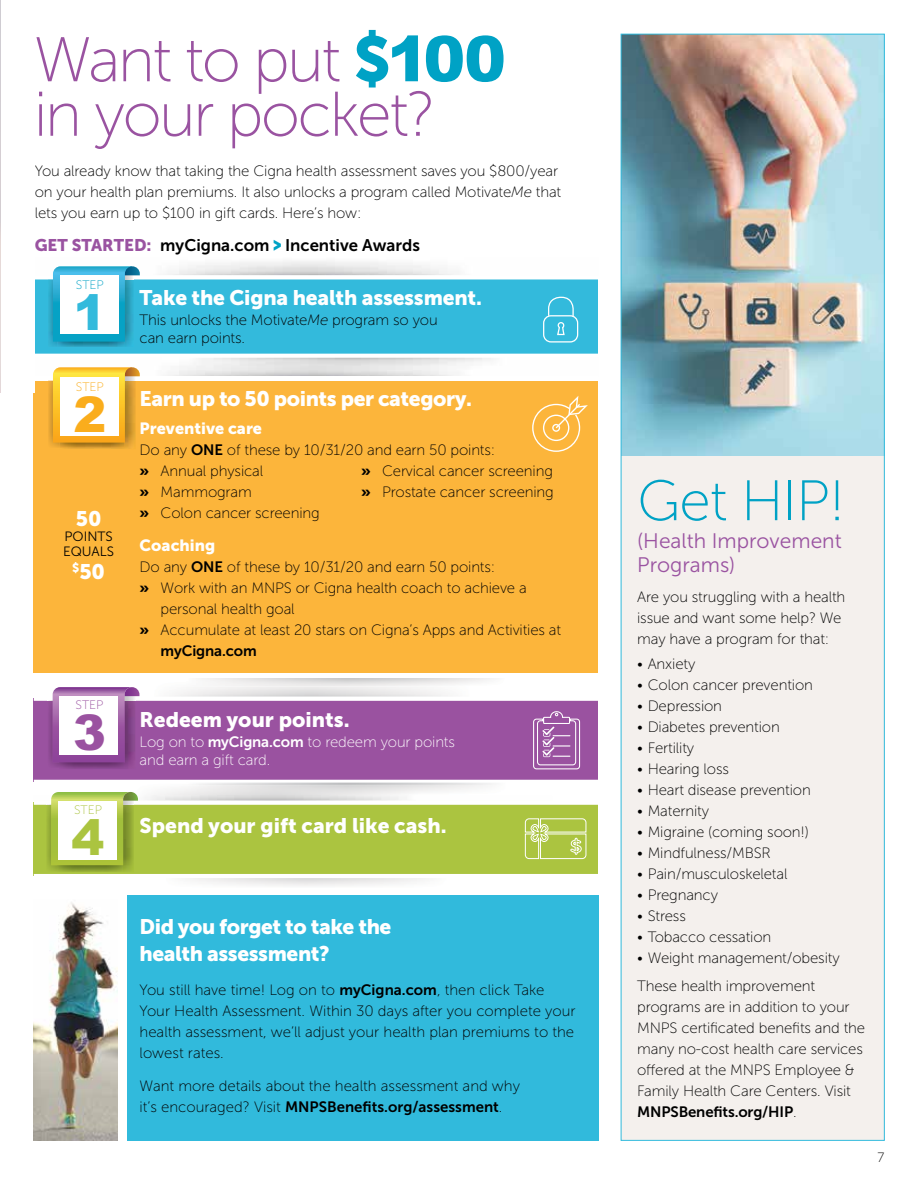
<style>
.page{position:relative;width:918px;height:1188px;background:#fff}
.page>*{position:absolute;margin:0;border:0;box-sizing:border-box;transform-origin:0 0}
.t1{font:63px/54.4px "Museo Sans 100";letter-spacing:-.04em;color:#9a53a1}
.t2{font:57px "Museo Sans 100";letter-spacing:-.02em;color:#00a2c5}
.t3{font:900 49.35px "Arial";color:#abc440}
.t4{font:900 49.35px "Arial";color:#9a52a0}
.t5{font:900 49.35px "Arial";color:#33badc}
.t6{font:900 49.35px "Arial";color:#faad1c}
.t7{font:21px/27px "Museo Sans 900";letter-spacing:-.01em;color:#fff}
.t8{font:21px/24px "Museo Sans 300";color:#9a53a1}
.t9{font:16.8px "Museo Sans 700";color:#000}
.t10{font:16.2px "Museo Sans 900";color:#fff}
.t11{font:15px/21px "Museo Sans 100";letter-spacing:-.01em;color:#000}
.t12{font:15px "Museo Sans 700";letter-spacing:-.01em;color:#000}
.t13{font:15px/18px "Museo Sans 100";letter-spacing:-.01em;color:#fff}
.t14{font:13.5px/15px "Museo Sans 300";color:#000}
.t15{font:13.5px "Museo Sans 100";color:#000}
.t16{font:12.3px "Museo Sans 100";color:#abc440}
.t17{font:12.3px "Museo Sans 100";color:#9a52a0}
.t18{font:12.3px "Museo Sans 100";color:#04a2c5}
.t19{font:12.3px "Museo Sans 100";color:#faad1c}
.s1{font-family:"Museo Sans 900";color:#00a2c5}
.s2{font-family:"Arial";font-weight:900;color:#00a2c5}
.s3{font-style:italic}
.s4{font-family:"Museo Sans 900";color:#9a53a1}
.s5{font-family:"Britannic";font-weight:700;color:#00a2c5}
.s6{font-family:"Museo Sans 700"}
.s7{font-family:"Museo Sans 900"}
.s8{font-family:"Museo Sans 100"}
</style>
<div class="page">
<div style="left:34px;top:277px;width:564px;height:79px;background:#33badc"></div>
<hr style="left:34px;top:275px;width:564px;height:4px;background:#fff">
<hr style="left:34px;top:354px;width:564px;height:4px;background:#fff">
<div style="left:34px;top:379px;width:564px;height:289px;background:#fcb53b"></div>
<div style="left:34px;top:376px;width:564px;height:5px;background:#fff"></div>
<svg style="left:53px;top:266px;width:87px;height:76px"></svg>
<img style="left:48px;top:381px;width:76px;height:67px">
<svg style="left:53px;top:367px;width:87px;height:76px;background:#f7dc9e"></svg>
<img style="left:34px;top:902px;width:84px;height:239px">
<div style="left:34px;top:803px;width:564px;height:73px;background:#abc440"></div>
<svg style="left:34px;top:803px;width:564px;height:2px"></svg>
<hr style="left:34px;top:874px;width:564px;height:4px;background:#fff">
<div style="left:34px;top:699px;width:564px;height:83px;background:#9a52a0"></div>
<svg style="left:34px;top:699px;width:564px;height:2px"></svg>
<svg style="left:34px;top:780px;width:564px;height:4px"></svg>
<svg style="left:48px;top:688px;width:91px;height:74px"></svg>
<img style="left:34px;top:687px;width:564px;height:1px">
<svg style="left:46px;top:792px;width:92px;height:73px"></svg>
<div style="left:34px;top:668px;width:564px;height:7px;background:#fcb53b"></div>
<hr style="left:34px;top:673px;width:564px;height:4px;background:#fff">
<svg style="left:533px;top:711px;width:47px;height:58px"></svg>
<svg style="left:532px;top:396px;width:56px;height:56px"></svg>
<svg style="left:525px;top:818px;width:61px;height:41px"></svg>
<div style="left:543px;top:315px;width:35px;height:28px;border:1px solid #fff;border-radius:7px"></div>
<svg style="left:547px;top:296px;width:27px;height:40px"></svg>
<div style="left:127px;top:895px;width:472px;height:246px;background:#31badc"></div>
<div style="left:621px;top:34px;width:263px;height:1106px;background:#f4f0ed"></div>
<img style="left:623px;top:36px;width:260px;height:420px">
<img style="left:0;top:0;width:1px;height:393px">
<h1 class="t1" style="left:34px;top:33px;width:474px">Want to put <span class="s1">$</span><span class="s2">100 </span>in your pocket?</h1>
<p class="t11" style="left:35px;top:161px;width:528px">You already know that taking the Cigna health assessment saves you $800/year on your health plan premiums. It also unlocks a program called Motivate<span class="s3">Me</span> that lets you earn up to $100 in gift cards. Here’s how:</p>
<p class="t9" style="left:35px;top:236px;width:387px"><span class="s4">GET STARTED:</span> myCigna.com <span class="s5">&gt;</span> Incentive Awards</p>
<h3 class="t5" style="left:73px;top:257px;width:34px">1</h3>
<p class="t18" style="left:76px;top:279px;width:30px">STEP</p>
<h3 class="t5" style="left:73px;top:277px;width:34px">1</h3>
<h3 class="t6" style="left:73px;top:359px;width:34px">2</h3>
<p class="t19" style="left:76px;top:380px;width:30px">STEP</p>
<h3 class="t6" style="left:73px;top:379px;width:34px">2</h3>
<h3 class="t7" style="left:76px;top:505px;width:27px">50</h3>
<p class="t14" style="left:63px;top:529px;width:53px">POINTS<br>EQUALS</p>
<h3 class="t7" style="left:72px;top:558px;width:34px"><sup>$</sup>50</h3>
<p class="t17" style="left:76px;top:698px;width:30px">STEP</p>
<h3 class="t4" style="left:73px;top:696px;width:34px">3</h3>
<p class="t17" style="left:76px;top:718px;width:30px">STEP</p>
<h3 class="t4" style="left:73px;top:716px;width:34px">3</h3>
<p class="t16" style="left:74px;top:803px;width:30px">STEP</p>
<h3 class="t3" style="left:72px;top:801px;width:34px">4</h3>
<p class="t16" style="left:74px;top:822px;width:30px">STEP</p>
<h3 class="t3" style="left:72px;top:821px;width:34px">4</h3>
<h3 class="t7" style="left:140px;top:284px;width:344px">Take the Cigna health assessment.</h3>
<p class="t11" style="left:140px;top:311px;width:300px;line-height:18px">This unlocks the Motivate<span class="s3">Me</span> program so you can earn points.</p>
<h3 class="t7" style="left:140px;top:385px;width:334px">Earn up to 50 points per category.</h3>
<p class="t10" style="left:140px;top:419px;width:124px">Preventive care</p>
<p class="t11" style="left:140px;top:439px;width:357px">Do any <span class="s6">ONE</span> of these by 10/31/20 and earn 50 points: <span class="s7">»</span> Annual physical<br><span class="s7">»</span> Mammogram<br><span class="s7">»</span> Colon cancer screening</p>
<p class="t11" style="left:361px;top:460px;width:194px"><span class="s7">»</span> Cervical cancer screening <span class="s7">»</span> Prostate cancer screening</p>
<p class="t10" style="left:140px;top:537px;width:77px">Coaching</p>
<p class="t11" style="left:140px;top:557px;width:357px">Do any <span class="s6">ONE</span> of these by 10/31/20 and earn 50 points:</p>
<p class="t11" style="left:140px;top:578px;width:389px"><span class="s7">»</span> Work with an MNPS or Cigna health coach to achieve a</p>
<p class="t11" style="left:161px;top:599px;width:136px">personal health goal</p>
<p class="t11" style="left:140px;top:620px;width:423px"><span class="s7">»</span> Accumulate at least 20 stars on Cigna’s Apps and Activities at</p>
<p class="t12" style="left:161px;top:643px;width:98px">myCigna.com</p>
<h3 class="t7" style="left:140px;top:706px;width:212px">Redeem your points.</h3>
<p class="t13" style="left:140px;top:733px;width:317px">Log on to <span class="s6">myCigna.com</span> to redeem your points and earn a gift card.</p>
<h3 class="t7" style="left:140px;top:812px;width:309px">Spend your gift card like cash.</h3>
<h3 class="t7" style="left:140px;top:913px;width:253px">Did you forget to take the health assessment?</h3>
<p class="t11" style="left:140px;top:980px;width:438px">You still have time! Log on to <span class="s6">myCigna.com</span>, then click Take Your Health Assessment. Within 30 days after you complete your health assessment, we’ll adjust your health plan premiums to the lowest rates.</p>
<p class="t11" style="left:140px;top:1075px;width:382px">Want more details about the health assessment and why</p>
<p class="t12" style="left:140px;top:1098px;width:364px"><span class="s8">it’s encouraged? Visit</span> MNPSBenefits.org/assessment<span class="s8">.</span></p>
<h2 class="t2" style="left:637px;top:470px;width:210px">Get HIP!</h2>
<h3 class="t8" style="left:637px;top:529px;width:206px">(Health Improvement<br>Programs)</h3>
<p class="t11" style="left:637px;top:586px;width:210px">Are you struggling with a health issue and want some help? We may have a program for that:</p>
<p class="t11" style="left:637px;top:654px;width:60px">• Anxiety</p>
<p class="t11" style="left:637px;top:675px;width:177px">• Colon cancer prevention</p>
<p class="t11" style="left:637px;top:696px;width:86px">• Depression</p>
<p class="t11" style="left:637px;top:717px;width:144px">• Diabetes prevention</p>
<p class="t11" style="left:637px;top:738px;width:59px">• Fertility</p>
<p class="t11" style="left:637px;top:759px;width:93px">• Hearing loss</p>
<p class="t11" style="left:637px;top:780px;width:175px">• Heart disease prevention</p>
<p class="t11" style="left:637px;top:801px;width:73px">• Maternity</p>
<p class="t11" style="left:637px;top:822px;width:173px">• Migraine (coming soon!)</p>
<p class="t11" style="left:637px;top:843px;width:135px">• Mindfulness/MBSR</p>
<p class="t11" style="left:637px;top:864px;width:152px">• Pain/musculoskeletal</p>
<p class="t11" style="left:637px;top:885px;width:82px">• Pregnancy</p>
<p class="t11" style="left:637px;top:906px;width:50px">• Stress</p>
<p class="t11" style="left:637px;top:927px;width:136px">• Tobacco cessation</p>
<p class="t11" style="left:637px;top:945px;width:204px;line-height:27.8px">• Weight management/obesity<br>These health improvement</p>
<p class="t11" style="left:637px;top:997px;width:229px">programs are in addition to your MNPS certificated benefits and the many no-cost health care services offered at the MNPS Employee &amp; Family Health Care Centers. Visit</p>
<p class="t12" style="left:637px;top:1104px;width:161px">MNPSBenefits.org/HIP<span class="s8">.</span></p>
<p class="t15" style="left:877px;top:1150px;width:8px">7</p>
</div>
